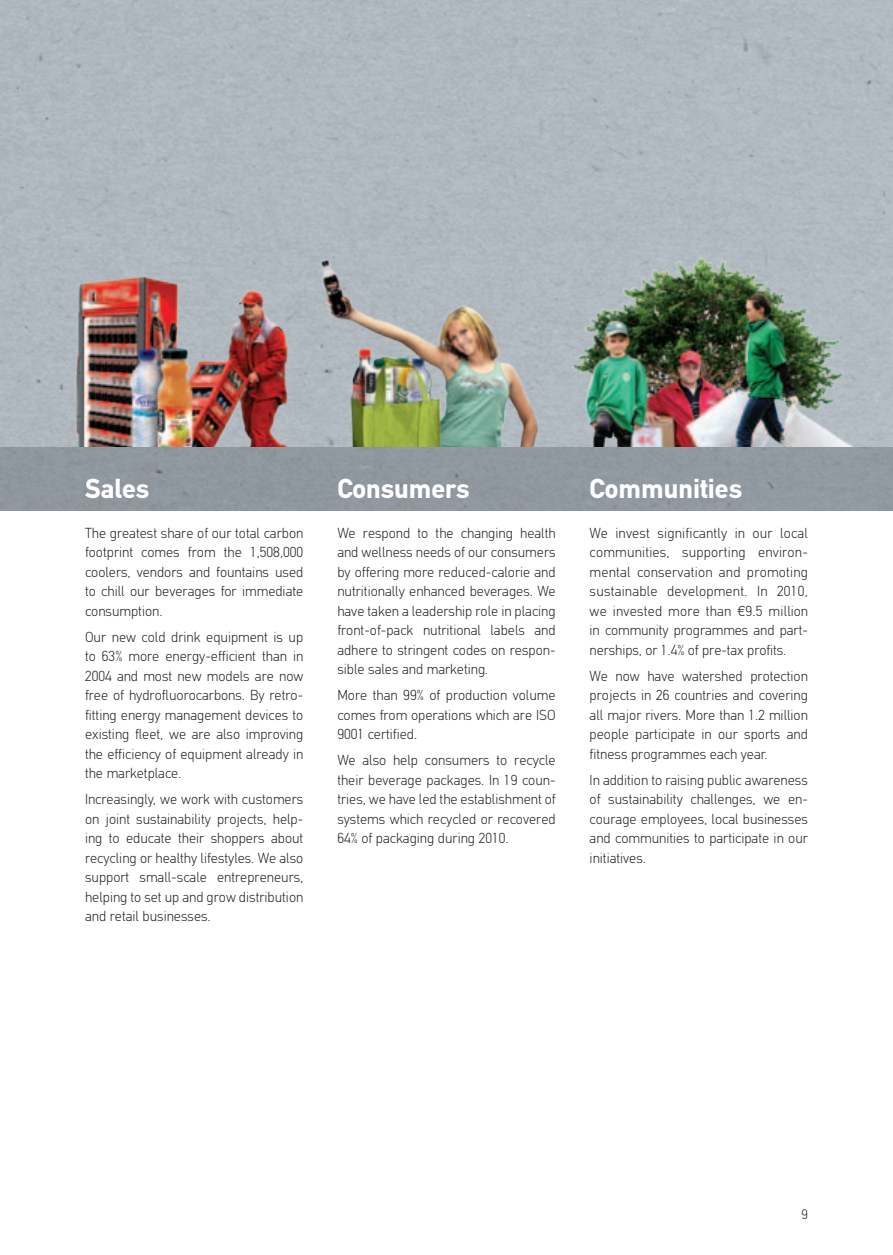
<style>
.page{position:relative;width:893px;height:1255px;background:#fff}
.page>*{position:absolute;margin:0;border:0;box-sizing:border-box;transform-origin:0 0}
.t1{font:700 27px "CF Din";color:#fff}
.t2{font:300 14.25px/19.5px "CF Din";color:#231f20;text-align:justify}
.t3{font:300 13.5px "CF Din";color:#231f20}
</style>
<div class="page">
<img style="left:309px;top:234px;width:575px;height:212px">
<img style="left:11px;top:234px;width:298px;height:212px">
<div style="left:0;top:446px;width:893px;height:64px;background:#91989f"></div>
<h1 class="t1" style="left:85px;top:474px;width:66px">Sales</h1>
<p class="t2" style="left:85px;top:523px;width:220px">The greatest share of our total carbon footprint comes from the 1,508,000 coolers, vendors and fountains used to chill our beverages for immediate consumption.</p>
<p class="t2" style="left:85px;top:627px;width:220px">Our new cold drink equipment is up to 63% more energy-efficient than in 2004 and most new models are now free of hydrofluorocarbons. By retro&shy;fitting energy management devices to existing fleet, we are also improving the efficiency of equipment already in the marketplace.</p>
<p class="t2" style="left:85px;top:789px;width:220px">Increasingly, we work with customers on joint sustainability projects, help&shy;ing to educate their shoppers about recycling or healthy lifestyles. We also support small-scale entrepreneurs, helping to set up and grow distribution and retail businesses.</p>
<h1 class="t1" style="left:337px;top:474px;width:134px">Consumers</h1>
<p class="t2" style="left:337px;top:523px;width:220px">We respond to the changing health and wellness needs of our consumers by offering more reduced-calorie and nutritionally enhanced beverages. We have taken a leadership role in placing front-of-pack nutritional labels and adhere to stringent codes on respon&shy;sible sales and marketing.</p>
<p class="t2" style="left:337px;top:685px;width:220px">More than 99% of production volume comes from operations which are ISO 9001 certified.</p>
<p class="t2" style="left:337px;top:750px;width:220px">We also help consumers to recycle their beverage packages. In 19 coun&shy;tries, we have led the establishment of systems which recycled or recovered 64% of packaging during 2010.</p>
<h1 class="t1" style="left:590px;top:474px;width:154px">Communities</h1>
<p class="t2" style="left:590px;top:523px;width:220px">We invest significantly in our local communities, supporting environ&shy;mental conservation and promoting sustainable development. In 2010, we invested more than €9.5 million in community programmes and part&shy;nerships, or 1.4% of pre-tax profits.</p>
<p class="t2" style="left:590px;top:666px;width:220px">We now have watershed protection projects in 26 countries and covering all major rivers. More than 1.2 million people participate in our sports and fitness programmes each year.</p>
<p class="t2" style="left:590px;top:770px;width:220px">In addition to raising public awareness of sustainability challenges, we en&shy;courage employees, local businesses and communities to participate in our initiatives.</p>
<p class="t3" style="left:802px;top:1206px;width:8px">9</p>
</div>
